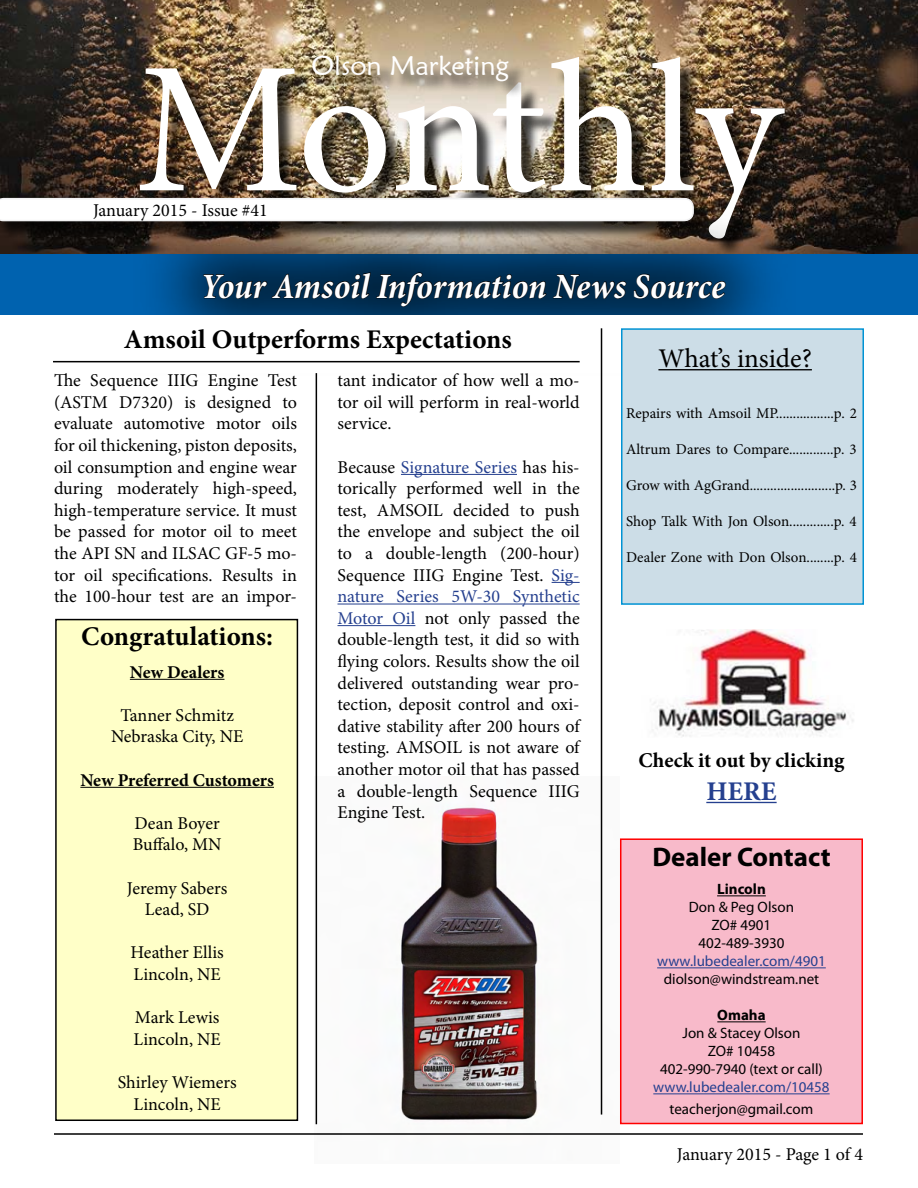
<style>
.page{position:relative;width:918px;height:1188px;background:#fff}
.page>*{position:absolute;margin:0;border:0;box-sizing:border-box;transform-origin:0 0}
.t1{font:187.5px "Minion Pro";letter-spacing:-.01em;color:#fff}
.t2{font:italic 700 condensed 36px "Minion Pro";letter-spacing:-.005em;color:#fff}
.t3{font:700 27px "Minion Pro";color:#000}
.t4{font:27px "Maiandra GD";color:#fff}
.t5{font:27px "Minion Pro";color:#000}
.t6{font:700 27px "Myriad Pro";color:#000}
.t7{font:700 27px "Minion Pro";color:#25408f}
.t8{font:700 21px "Minion Pro";color:#000}
.t9{font:18px/21.6px "Minion Pro";color:#000;text-align:center}
.t10{font:700 18px "Minion Pro";letter-spacing:-.005em;color:#000}
.t11{font:15px "Minion Pro";letter-spacing:-.005em;color:#000}
.t12{font:15px/18px "Myriad Pro";color:#000;text-align:center}
.t13{font:15px "Myriad Pro";color:#25408f}
.t14{font:700 15px "Myriad Pro";color:#000}
.s1{color:#25408f}
</style>
<div class="page">
<img style="left:315px;top:777px;width:288px;height:348px">
<img style="left:0;top:0;width:918px;height:254px">
<div style="left:142px;top:60px;width:661px;height:197px;background:#000;opacity:.75"></div>
<div style="left:0;top:254px;width:918px;height:61px;background:#0062af"></div>
<svg style="left:133px;top:201px;width:663px;height:174px"></svg>
<svg style="left:203px;top:272px;width:344px;height:35px"></svg>
<svg style="left:553px;top:274px;width:74px;height:25px"></svg>
<svg style="left:634px;top:273px;width:92px;height:26px"></svg>
<div style="left:0;top:316px;width:918px;height:57px;background:#fff"></div>
<div style="left:315px;top:58px;width:211px;height:40px;background:#000;opacity:.75"></div>
<div style="left:0;top:200px;width:712px;height:40px;background:#000;opacity:.75"></div>
<svg style="left:0;top:198px;width:694px;height:23px"></svg>
<div style="left:621px;top:328px;width:243px;height:277px;background:#ccdde7;border:2px solid #0093d4"></div>
<hr style="left:658px;top:369px;width:154px;height:1px;background:#000">
<hr style="left:316px;top:373px;width:1px;height:751px;background:#000">
<hr style="left:601px;top:328px;width:1px;height:787px;background:#000">
<hr style="left:54px;top:1133px;width:809px;height:2px;background:#000">
<hr style="left:53px;top:361px;width:527px;height:1px;background:#000">
<hr style="left:706px;top:802px;width:71px;height:1px;background:#25408f">
<div style="left:620px;top:838px;width:243px;height:286px;background:#f8baca;border:2px solid #f00"></div>
<hr style="left:717px;top:895px;width:49px;height:1px;background:#000">
<hr style="left:657px;top:967px;width:169px;height:1px;background:#25408f">
<hr style="left:717px;top:1021px;width:49px;height:1px;background:#000">
<hr style="left:653px;top:1093px;width:177px;height:1px;background:#25408f">
<div style="left:56px;top:620px;width:241px;height:500px;background:#ffffc8"></div>
<div style="left:55px;top:619px;width:243px;height:502px;border:2px solid #000"></div>
<hr style="left:130px;top:679px;width:94px;height:1px;background:#000">
<hr style="left:80px;top:787px;width:194px;height:1px;background:#000">
<img style="left:652px;top:629px;width:202px;height:108px">
<hr style="left:401px;top:474px;width:116px;height:1px;background:#25408f">
<svg style="left:552px;top:582px;width:28px;height:1px"></svg>
<hr style="left:338px;top:604px;width:242px;height:1px;background:#25408f">
<hr style="left:338px;top:625px;width:77px;height:1px;background:#25408f">
<h3 class="t4" style="left:312px;top:49px;width:199px">Olson Marketing</h3>
<h1 class="t1" style="left:135px;top:5px;width:648px">Monthly</h1>
<h2 class="t2" style="left:200px;top:261px;width:526px">Your Amsoil Information News Source</h2>
<p class="t9" style="left:93px;top:200px;width:176px">January 2015 - Issue #41</p>
<h3 class="t3" style="left:124px;top:320px;width:389px">Amsoil Outperforms Expectations</h3>
<p class="t9" style="left:54px;top:370px;width:245px;text-align:justify">The Sequence IIIG Engine Test (ASTM D7320) is designed to evaluate automotive motor oils for oil thickening, piston deposits, oil consumption and engine wear during moderately high-speed, high-temperature service. It must be passed for motor oil to meet the API SN and ILSAC GF-5 mo&shy;tor oil specifications. Results in the 100-hour test are an impor-</p>
<p class="t9" style="left:338px;top:370px;width:244px;text-align:justify">tant indicator of how well a mo&shy;tor oil will perform in real-world service.</p>
<p class="t9" style="left:338px;top:456px;width:244px;text-align:justify">Because <span class="s1">Signature Series</span> has his&shy;torically performed well in the test, AMSOIL decided to push the envelope and subject the oil to a double-length (200-hour)<br>Sequence IIIG Engine Test. <span class="s1">Sig&shy;nature Series 5W-30 Synthetic Motor Oil</span> not only passed the double-length test, it did so with flying colors. Results show the oil delivered outstanding wear pro&shy;tection, deposit control and oxi&shy;dative stability after 200 hours of testing. AMSOIL is not aware of another motor oil that has passed a double-length Sequence IIIG Engine Test.</p>
<h3 class="t3" style="left:81px;top:617px;width:193px">Congratulations:</h3>
<p class="t10" style="left:130px;top:659px;width:96px">New Dealers</p>
<p class="t9" style="left:111px;top:704px;width:134px">Tanner Schmitz<br>Nebraska City, NE</p>
<p class="t10" style="left:80px;top:767px;width:195px">New Preferred Customers</p>
<p class="t9" style="left:133px;top:812px;width:90px;text-align:left">Dean Boyer<br>Buffalo, MN</p>
<p class="t9" style="left:127px;top:877px;width:102px">Jeremy Sabers<br>Lead, SD</p>
<p class="t9" style="left:131px;top:942px;width:95px;text-align:left">Heather Ellis<br>Lincoln, NE</p>
<p class="t9" style="left:134px;top:1007px;width:89px;text-align:left">Mark Lewis<br>Lincoln, NE</p>
<p class="t9" style="left:118px;top:1071px;width:120px">Shirley Wiemers<br>Lincoln, NE</p>
<h3 class="t5" style="left:658px;top:340px;width:155px">What’s inside?</h3>
<p class="t11" style="left:626px;top:403px;width:232px">Repairs with Amsoil MP.................p. 2</p>
<p class="t11" style="left:626px;top:439px;width:232px">Altrum Dares to Compare.............p. 3</p>
<p class="t11" style="left:626px;top:475px;width:232px">Grow with AgGrand.........................p. 3</p>
<p class="t11" style="left:626px;top:511px;width:232px">Shop Talk With Jon Olson.............p. 4</p>
<p class="t11" style="left:626px;top:547px;width:232px">Dealer Zone with Don Olson........p. 4</p>
<p class="t8" style="left:638px;top:746px;width:208px">Check it out by clicking</p>
<h3 class="t7" style="left:706px;top:772px;width:72px">HERE</h3>
<h3 class="t6" style="left:652px;top:839px;width:180px">Dealer Contact</h3>
<p class="t14" style="left:717px;top:880px;width:50px">Lincoln</p>
<p class="t12" style="left:689px;top:898px;width:107px">Don &amp; Peg Olson<br>ZO# 4901<br>402-489-3930</p>
<p class="t13" style="left:657px;top:952px;width:170px">www.lubedealer.com/4901</p>
<p class="t12" style="left:664px;top:970px;width:157px">diolson@windstream.net</p>
<p class="t14" style="left:717px;top:1006px;width:50px">Omaha</p>
<p class="t12" style="left:660px;top:1024px;width:164px">Jon &amp; Stacey Olson<br>ZO# 10458<br>402-990-7940 (text or call)</p>
<p class="t13" style="left:653px;top:1078px;width:178px">www.lubedealer.com/10458</p>
<p class="t12" style="left:670px;top:1100px;width:145px">teacherjon@gmail.com</p>
<p class="t9" style="left:677px;top:1144px;width:188px">January 2015 - Page 1 of 4</p>
</div>
